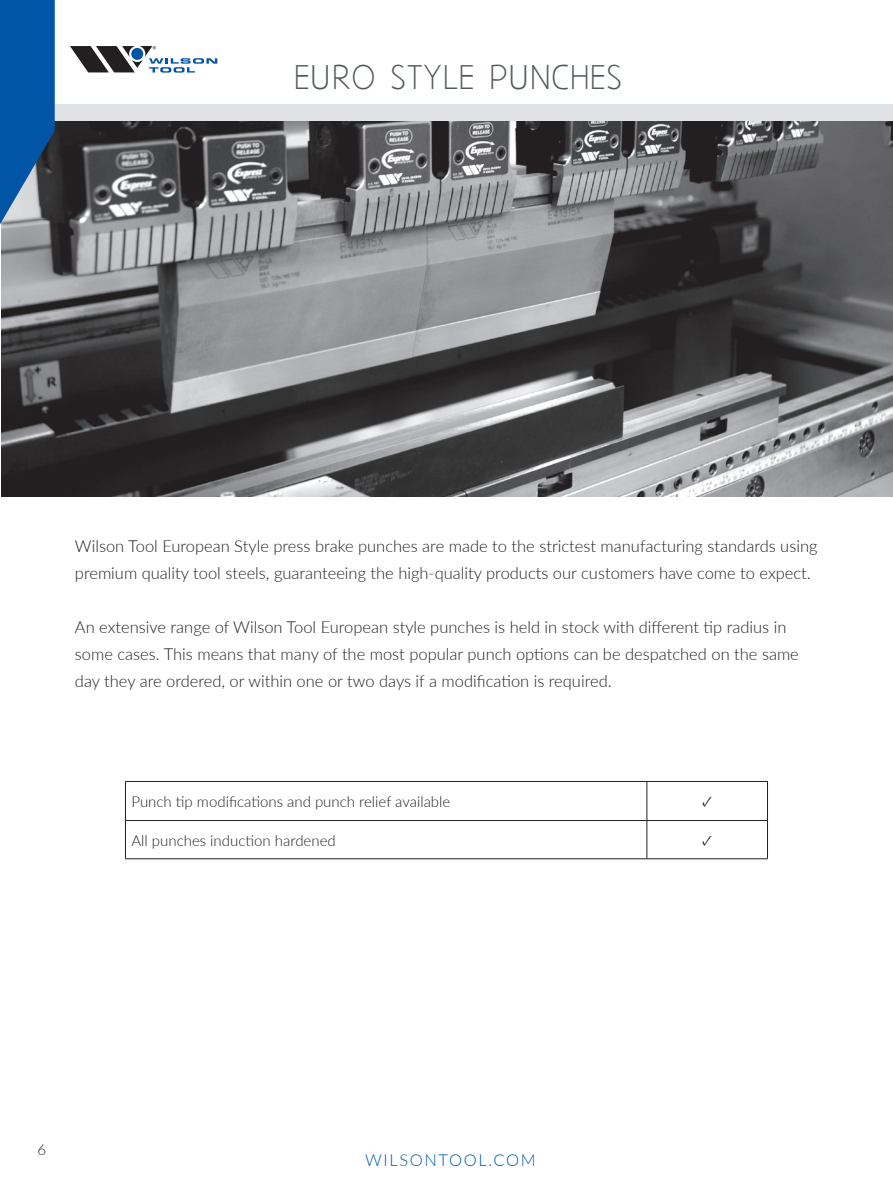
<style>
.page{position:relative;width:893px;height:1188px;background:#fff}
.page>*{position:absolute;margin:0;border:0;box-sizing:border-box;transform-origin:0 0}
.t1{font:30px "Aaargh Normal";color:#535a5e}
.t2{font:300 16.5px/27px "Lato";color:#231f20}
.t3{font:300 16.5px "Lato";letter-spacing:.1em;color:#015dab}
.t4{font:300 15px "Lato";color:#231f20}
.t5{font:15px "Minion Pro";color:#231f20}
</style>
<div class="page">
<svg style="left:70px;top:46px;width:147px;height:27px"></svg>
<div style="left:1px;top:105px;width:892px;height:19px;background:#e1e2e4"></div>
<img style="left:1px;top:122px;width:892px;height:375px">
<hr style="left:125px;top:781px;width:522px;height:1px;background:#231f20">
<hr style="left:125px;top:782px;width:1px;height:38px;background:#231f20">
<hr style="left:647px;top:781px;width:121px;height:1px;background:#231f20">
<hr style="left:646px;top:782px;width:1px;height:38px;background:#231f20">
<hr style="left:767px;top:782px;width:1px;height:38px;background:#231f20">
<hr style="left:125px;top:820px;width:522px;height:1px;background:#231f20">
<hr style="left:125px;top:821px;width:1px;height:37px;background:#231f20">
<hr style="left:647px;top:820px;width:121px;height:1px;background:#231f20">
<hr style="left:646px;top:821px;width:1px;height:37px;background:#231f20">
<hr style="left:767px;top:821px;width:1px;height:37px;background:#231f20">
<hr style="left:125px;top:858px;width:522px;height:1px;background:#231f20">
<hr style="left:647px;top:858px;width:121px;height:1px;background:#231f20">
<svg style="left:0;top:0;width:55px;height:224px;background:#1c5d9e"></svg>
<p class="t1" style="left:294px;top:60px;width:330px">EURO STYLE PUNCHES</p>
<p class="t2" style="left:75px;top:532px;width:744px">Wilson Tool European Style press brake punches are made to the strictest manufacturing standards using premium quality tool steels, guaranteeing the high-quality products our customers have come to expect.</p>
<p class="t2" style="left:75px;top:613px;width:725px">An extensive range of Wilson Tool European style punches is held in stock with different tip radius in some cases. This means that many of the most popular punch options can be despatched on the same day they are ordered, or within one or two days if a modification is required.</p>
<p class="t4" style="left:131px;top:791px;width:320px">Punch tip modifications and punch relief available</p>
<p class="t5" style="left:702px;top:792px;width:12px">✓</p>
<p class="t4" style="left:131px;top:830px;width:206px">All punches induction hardened</p>
<p class="t5" style="left:702px;top:830px;width:12px">✓</p>
<p class="t4" style="left:38px;top:1139px;width:10px">6</p>
<p class="t3" style="left:365px;top:1149px;width:172px">WILSONTOOL.COM</p>
</div>
